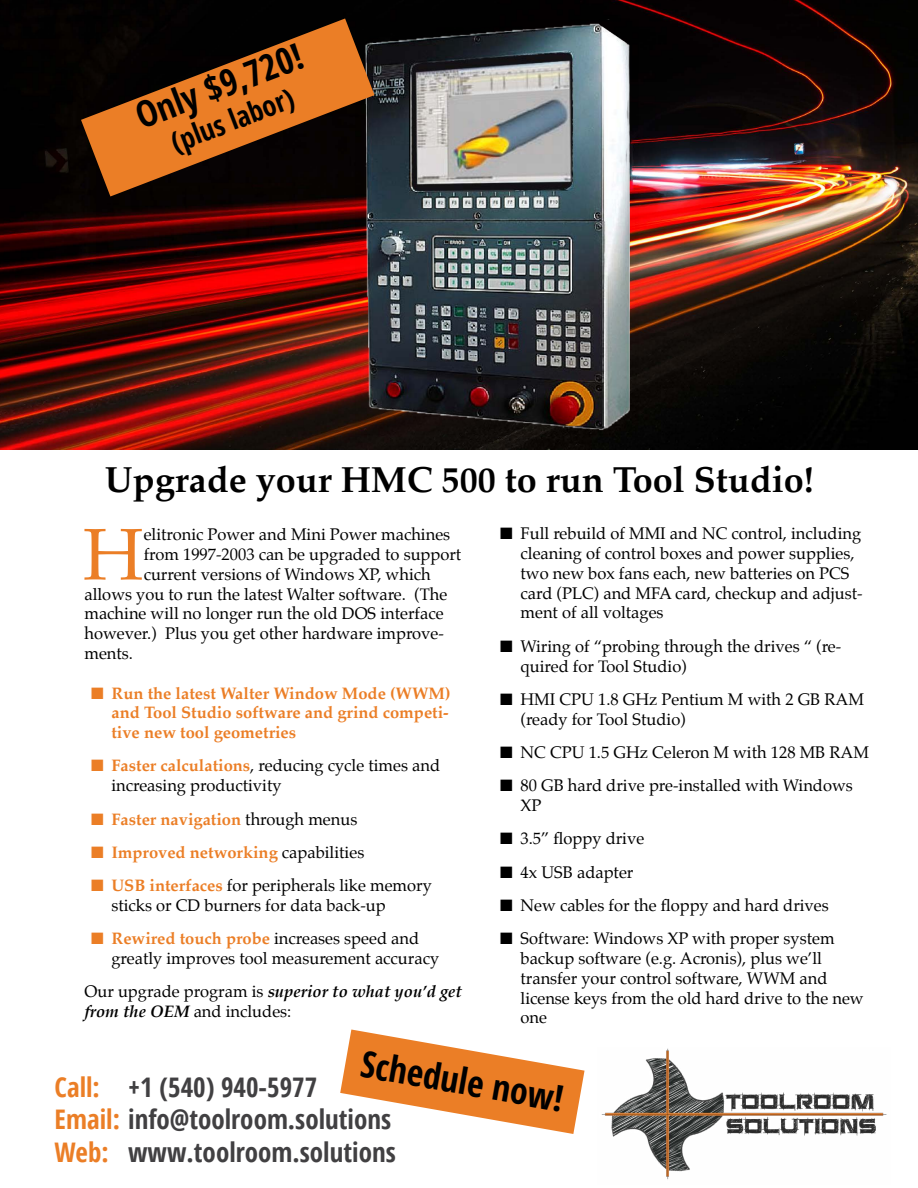
<style>
.page{position:relative;width:918px;height:1188px;background:#fff}
.page>*{position:absolute;margin:0;border:0;box-sizing:border-box;transform-origin:0 0}
.t1{font:73.2px "Palatino";color:#eb7e26}
.t2{font:700 36px "Palatino";color:#000}
.t3{font:700 condensed 36px "Open Sans";color:#000}
.t4{font:700 condensed 28.5px "Open Sans";color:#000}
.t5{font:700 condensed 27px/32.4px "Open Sans";color:#414042}
.t6{font:16.5px/19.8px "Palatino";color:#000}
.t7{font:700 16.5px/19.8px "Palatino";color:#eb7e26;text-align:justify}
.t8{font:italic 700 16.5px/19.8px "Palatino";color:#000}
.s1{color:#eb7e26}
.s2{font-weight:700;color:#eb7e26}
.s3{font-weight:400;color:#000}
.s4{font-weight:400;font-style:normal}
</style>
<div class="page">
<img style="left:0;top:0;width:918px;height:449px">
<img style="left:601px;top:1048px;width:286px;height:132px">
<img style="left:355px;top:20px;width:284px;height:415px">
<svg style="left:340px;top:1030px;width:245px;height:104px"></svg>
<svg style="left:81px;top:18px;width:294px;height:178px;background:#6b3a13"></svg>
<h2 class="t3" style="left:128px;top:94px;width:178px;rotate:-21deg">Only $9,720!</h2>
<h3 class="t4" style="left:165px;top:125px;width:131px;rotate:-21deg">(plus labor)</h3>
<h2 class="t2" style="left:105px;top:449px;width:711px">Upgrade your HMC 500 to run Tool Studio!</h2>
<h1 class="t1" style="left:83px;top:494px;width:62px">H</h1>
<p class="t6" style="left:144px;top:525px;width:308px">elitronic Power and Mini Power machines</p>
<p class="t6" style="left:521px;top:524px;width:344px;text-indent:-20px">■ Full rebuild of MMI and NC control, including cleaning of control boxes and power supplies, two new box fans each, new batteries on PCS card (PLC) and MFA card, checkup and adjust&shy;ment of all voltages</p>
<p class="t6" style="left:521px;top:636px;width:322px;text-indent:-20px">■ Wiring of “probing through the drives “ (re&shy;quired for Tool Studio)</p>
<p class="t6" style="left:521px;top:689px;width:345px;text-indent:-20px">■ HMI CPU 1.8 GHz Pentium M with 2 GB RAM (ready for Tool Studio)</p>
<p class="t6" style="left:500px;top:742px;width:370px">■ NC CPU 1.5 GHz Celeron M with 128 MB RAM</p>
<p class="t6" style="left:521px;top:776px;width:334px;text-indent:-20px">■ 80 GB hard drive pre-installed with Windows<br>XP</p>
<p class="t6" style="left:500px;top:829px;width:146px">■ 3.5” floppy drive</p>
<p class="t6" style="left:500px;top:862px;width:135px">■ 4x USB adapter</p>
<p class="t6" style="left:500px;top:895px;width:330px">■ New cables for the floppy and hard drives</p>
<p class="t6" style="left:521px;top:929px;width:345px;text-indent:-20px">■ Software: Windows XP with proper system backup software (e.g. Acronis), plus we’ll transfer your control software, WWM and license keys from the old hard drive to the new one</p>
<h2 class="t3" style="left:366px;top:1039px;width:206px;rotate:10deg">Schedule now!</h2>
<p class="t6" style="left:144px;top:544px;width:319px">from 1997-2003 can be upgraded to support</p>
<p class="t6" style="left:144px;top:564px;width:289px">current versions of Windows XP, which</p>
<p class="t6" style="left:84px;top:584px;width:364px">allows you to run the latest Walter software. (The</p>
<p class="t6" style="left:84px;top:604px;width:361px">machine will no longer run the old DOS interface</p>
<p class="t6" style="left:84px;top:624px;width:361px">however.) Plus you get other hardware improve-</p>
<p class="t6" style="left:84px;top:643px;width:50px">ments.</p>
<p class="t7" style="left:111px;top:683px;width:341px;text-indent:-20px">■ Run the latest Walter Window Mode (WWM) and Tool Studio software and grind competi&shy;tive new tool geometries</p>
<p class="t6" style="left:111px;top:756px;width:330px;text-indent:-20px"><span class="s1">■</span> <span class="s2">Faster calculations</span>, reducing cycle times and increasing productivity</p>
<p class="t7" style="left:91px;top:809px;width:268px">■ Faster navigation <span class="s3">through menus</span></p>
<p class="t7" style="left:91px;top:842px;width:275px">■ Improved networking <span class="s3">capabilities</span></p>
<p class="t6" style="left:111px;top:876px;width:322px;text-indent:-20px"><span class="s1">■</span> <span class="s2">USB interfaces</span> for peripherals like memory sticks or CD burners for data back-up</p>
<p class="t6" style="left:111px;top:929px;width:329px;text-indent:-20px"><span class="s1">■</span> <span class="s2">Rewired touch probe</span> increases speed and greatly improves tool measurement accuracy</p>
<p class="t8" style="left:84px;top:982px;width:379px"><span class="s4">Our upgrade program is</span> superior to what you’d get from the OEM <span class="s4">and includes:</span></p>
<h3 class="t5" style="left:55px;top:1070px;width:343px"><span class="s1">Call:</span> +1 (540) 940-5977<br><span class="s1">Email:</span> info@toolroom.solutions<br><span class="s1">Web:</span> www.toolroom.solutions</h3>
</div>
